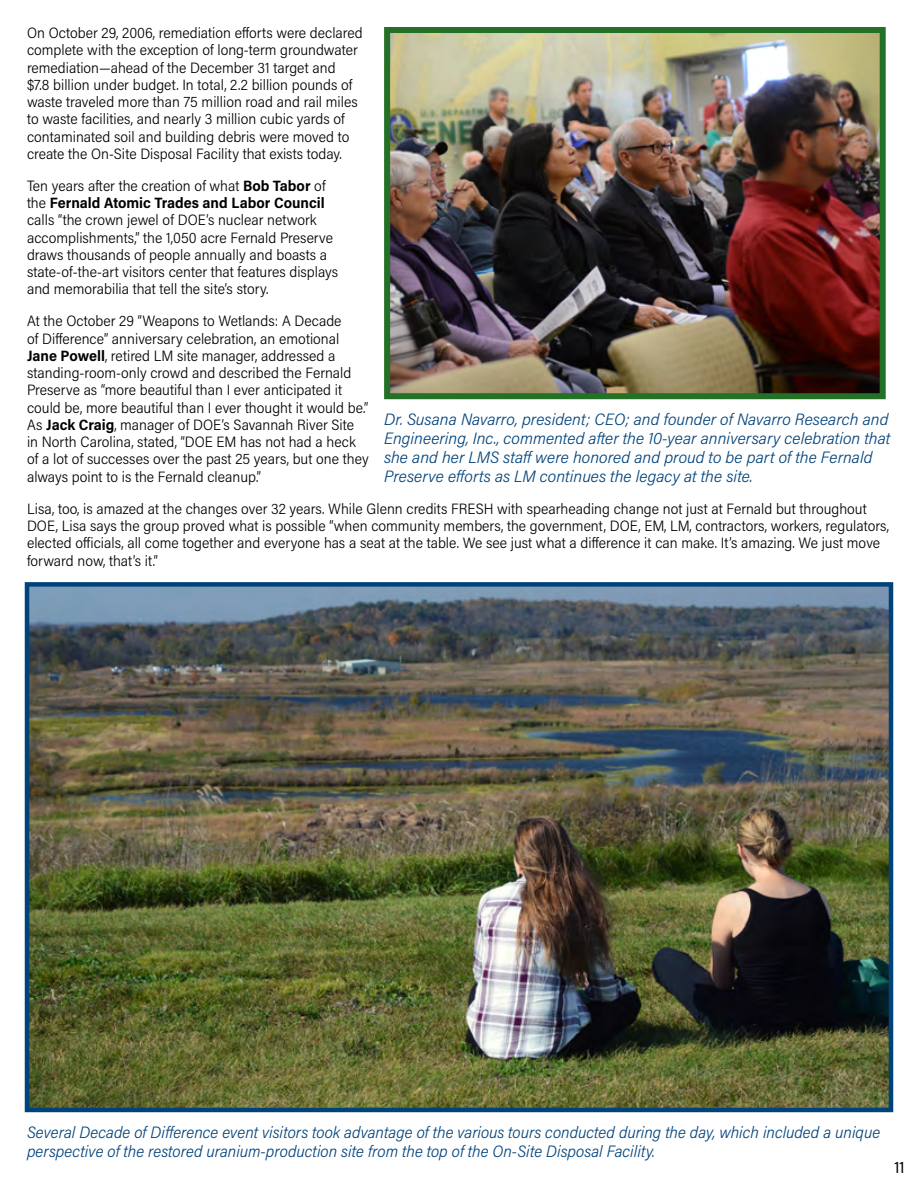
<style>
.page{position:relative;width:918px;height:1188px;background:#fff}
.page>*{position:absolute;margin:0;border:0;box-sizing:border-box;transform-origin:0 0}
.t1{font:italic 300 16.5px/18.9px "Acumin Pro Semi Cond";color:#00427a;scale:1.04 1}
.t2{font:italic 300 16.5px/18.9px "Acumin Pro Semi Cond";color:#00427a}
.t3{font:16.5px "Acumin Pro Semi Cond";color:#000}
.t4{font:300 15px/17.2px "Acumin Pro Semi Cond";color:#000}
.s1{font-weight:700}
</style>
<div class="page">
<img style="left:391px;top:34px;width:488px;height:358px">
<div style="left:384px;top:27px;width:502px;height:372px;border:6px solid #247026"></div>
<img style="left:30px;top:587px;width:858px;height:520px">
<div style="left:25px;top:582px;width:868px;height:530px;border:4px solid #00427a"></div>
<p class="t4" style="left:27px;top:24px;width:337px">On October 29, 2006, remediation efforts were declared complete with the exception of long-term groundwater remediation—ahead of the December 31 target and<br>$7.8 billion under budget. In total, 2.2 billion pounds of waste traveled more than 75 million road and rail miles to waste facilities, and nearly 3 million cubic yards of contaminated soil and building debris were moved to create the On-Site Disposal Facility that exists today.</p>
<p class="t4" style="left:27px;top:176px;width:313px">Ten years after the creation of what <span class="s1">Bob Tabor</span> of the <span class="s1">Fernald Atomic Trades and Labor Council </span>calls “the crown jewel of DOE’s nuclear network accomplishments,” the 1,050 acre Fernald Preserve draws thousands of people annually and boasts a state-of-the-art visitors center that features displays and memorabilia that tell the site’s story.</p>
<p class="t4" style="left:27px;top:312px;width:343px">At the October 29 “Weapons to Wetlands: A Decade<br>of Difference” anniversary celebration, an emotional <span class="s1">Jane Powell</span>, retired LM site manager, addressed a standing-room-only crowd and described the Fernald Preserve as “more beautiful than I ever anticipated it could be, more beautiful than I ever thought it would be.” As <span class="s1">Jack Craig</span>, manager of DOE’s Savannah River Site in North Carolina, stated, “DOE EM has not had a heck of a lot of successes over the past 25 years, but one they always point to is the Fernald cleanup.”</p>
<p class="t4" style="left:27px;top:499px;width:864px">Lisa, too, is amazed at the changes over 32 years. While Glenn credits FRESH with spearheading change not just at Fernald but throughout DOE, Lisa says the group proved what is possible “when community members, the government, DOE, EM, LM, contractors, workers, regulators, elected officials, all come together and everyone has a seat at the table. We see just what a difference it can make. It’s amazing. We just move forward now, that’s it.”</p>
<p class="t1" style="left:384px;top:409px;width:488px">Dr. Susana Navarro, president; CEO; and founder of Navarro Research and Engineering, Inc., commented after the 10-year anniversary celebration that she and her LMS staff were honored and proud to be part of the Fernald Preserve efforts as LM continues the legacy at the site.</p>
<p class="t2" style="left:27px;top:1122px;width:855px">Several Decade of Difference event visitors took advantage of the various tours conducted during the day, which included a unique perspective of the restored uranium-production site from the top of the On-Site Disposal Facility.</p>
<p class="t3" style="left:895px;top:1156px;width:12px">11</p>
</div>
